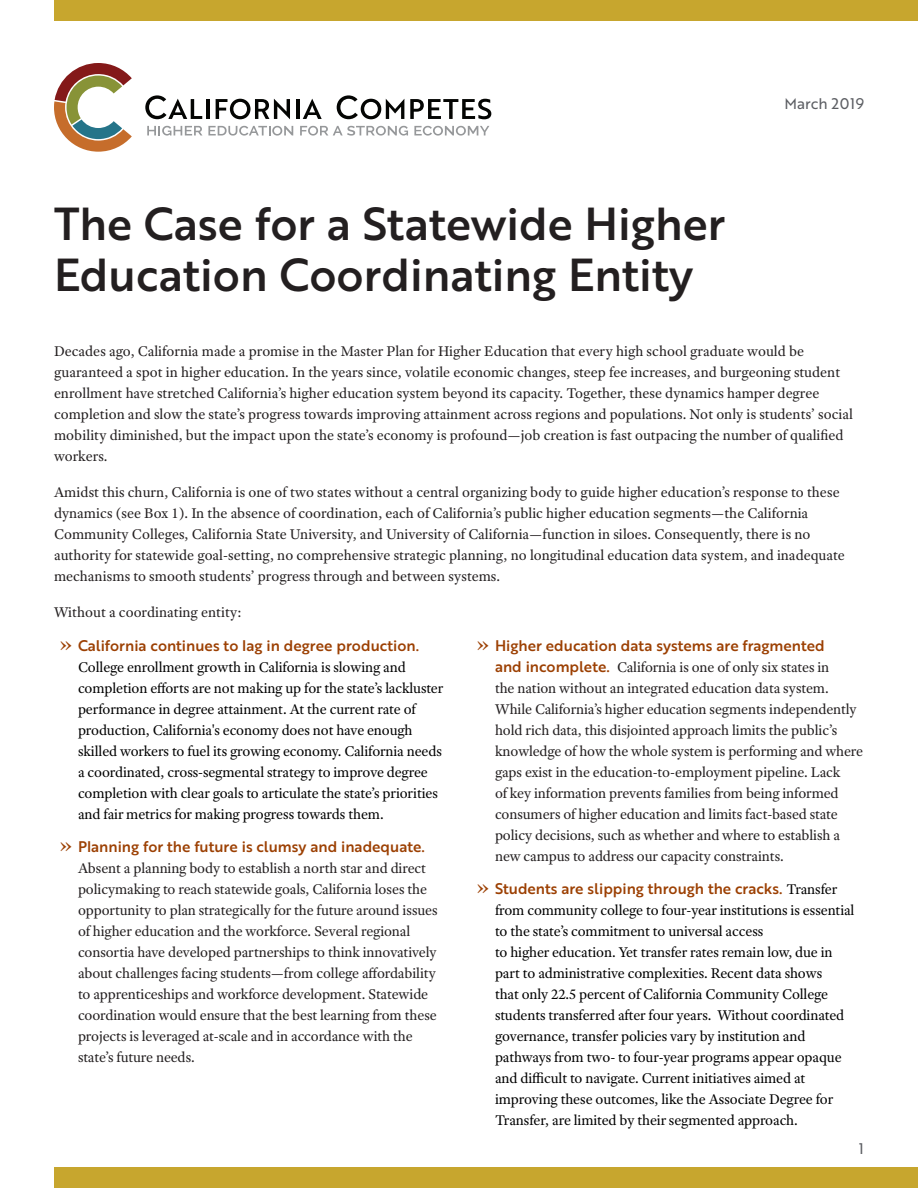
<style>
.page{position:relative;width:918px;height:1188px;background:#fff}
.page>*{position:absolute;margin:0;border:0;box-sizing:border-box;transform-origin:0 0}
.t1{font:45px/51px "Brother 1816 Medium";color:#231f20}
.t2{font:15px/21px "Adobe Text Pro";color:#231f20}
.t3{font:15px/21px "Adobe Text Pro";letter-spacing:-.01em;color:#000}
.t4{font:15px "Brother 1816 Regular";color:#5c5e63}
.s1{font-size:24px;color:#9c4003}
.s2{font-family:"Brother 1816 Medium";color:#9c4003}
</style>
<div class="page">
<svg style="left:147px;top:126px;width:55px;height:10px"></svg>
<svg style="left:208px;top:126px;width:85px;height:10px"></svg>
<svg style="left:300px;top:126px;width:108px;height:10px"></svg>
<svg style="left:414px;top:126px;width:75px;height:10px"></svg>
<svg style="left:54px;top:63px;width:78px;height:89px"></svg>
<hr style="left:206px;top:99px;width:4px;height:20px;background:#040503">
<svg style="left:216px;top:99px;width:74px;height:20px"></svg>
<hr style="left:296px;top:99px;width:3px;height:20px;background:#040503">
<svg style="left:303px;top:99px;width:19px;height:20px"></svg>
<svg style="left:410px;top:99px;width:81px;height:20px"></svg>
<svg style="left:145px;top:95px;width:57px;height:24px"></svg>
<svg style="left:337px;top:95px;width:67px;height:24px"></svg>
<div style="left:54px;top:1167px;width:864px;height:21px;background:#c7a62e"></div>
<div style="left:54px;top:0;width:864px;height:21px;background:#c7a62e"></div>
<p class="t1" style="left:54px;top:196px;width:673px">The Case for a Statewide Higher<br>Education Coordinating Entity</p>
<p class="t4" style="left:784px;top:92px;width:81px">March 2019</p>
<p class="t2" style="left:54px;top:341px;width:800px">Decades ago, California made a promise in the Master Plan for Higher Education that every high school graduate would be guaranteed a spot in higher education. In the years since, volatile economic changes, steep fee increases, and burgeoning student enrollment have stretched California’s higher education system beyond its capacity. Together, these dynamics hamper degree completion and slow the state’s progress towards improving attainment across regions and populations. Not only is students’ social mobility diminished, but the impact upon the state’s economy is profound—job creation is fast outpacing the number of qualified workers.</p>
<p class="t2" style="left:54px;top:482px;width:792px">Amidst this churn, California is one of two states without a central organizing body to guide higher education’s response to these dynamics (see Box 1). In the absence of coordination, each of California’s public higher education segments—the California Community Colleges, California State University, and University of California—function in siloes. Consequently, there is no authority for statewide goal-setting, no comprehensive strategic planning, no longitudinal education data system, and inadequate mechanisms to smooth students’ progress through and between systems.</p>
<p class="t2" style="left:54px;top:602px;width:190px">Without a coordinating entity:</p>
<p class="t3" style="left:78px;top:635px;width:367px;text-indent:-20px"><span class="s1">»</span> <span class="s2">California continues to lag in degree production.<br></span>College enrollment growth in California is slowing and completion efforts are not making up for the state’s lackluster performance in degree attainment. At the current rate of production, California's economy does not have enough skilled workers to fuel its growing economy. California needs a coordinated, cross-segmental strategy to improve degree completion with clear goals to articulate the state’s priorities and fair metrics for making progress towards them.</p>
<p class="t2" style="left:78px;top:836px;width:361px;text-indent:-20px"><span class="s1">»</span> <span class="s2">Planning for the future is clumsy and inadequate.<br></span>Absent a planning body to establish a north star and direct policymaking to reach statewide goals, California loses the opportunity to plan strategically for the future around issues of higher education and the workforce. Several regional consortia have developed partnerships to think innovatively about challenges facing students—from college affordability to apprenticeships and workforce development. Statewide coordination would ensure that the best learning from these projects is leveraged at-scale and in accordance with the state’s future needs.</p>
<p class="t2" style="left:495px;top:635px;width:370px;text-indent:-20px"><span class="s1">»</span> <span class="s2">Higher education data systems are fragmented<br>and incomplete.</span> California is one of only six states in<br>the nation without an integrated education data system.<br>While California’s higher education segments independently hold rich data, this disjointed approach limits the public’s knowledge of how the whole system is performing and where gaps exist in the education-to-employment pipeline. Lack<br>of key information prevents families from being informed consumers of higher education and limits fact-based state policy decisions, such as whether and where to establish a new campus to address our capacity constraints.</p>
<p class="t3" style="left:495px;top:878px;width:361px;text-indent:-20px"><span class="s1">»</span> <span class="s2">Students are slipping through the cracks.</span> Transfer from community college to four-year institutions is essential to the state’s commitment to universal access<br>to higher education. Yet transfer rates remain low, due in part to administrative complexities. Recent data shows<br>that only 22.5 percent of California Community College students transferred after four years. Without coordinated governance, transfer policies vary by institution and pathways from two- to four-year programs appear opaque and difficult to navigate. Current initiatives aimed at improving these outcomes, like the Associate Degree for Transfer, are limited by their segmented approach.</p>
<p class="t4" style="left:859px;top:1137px;width:7px">1</p>
</div>
